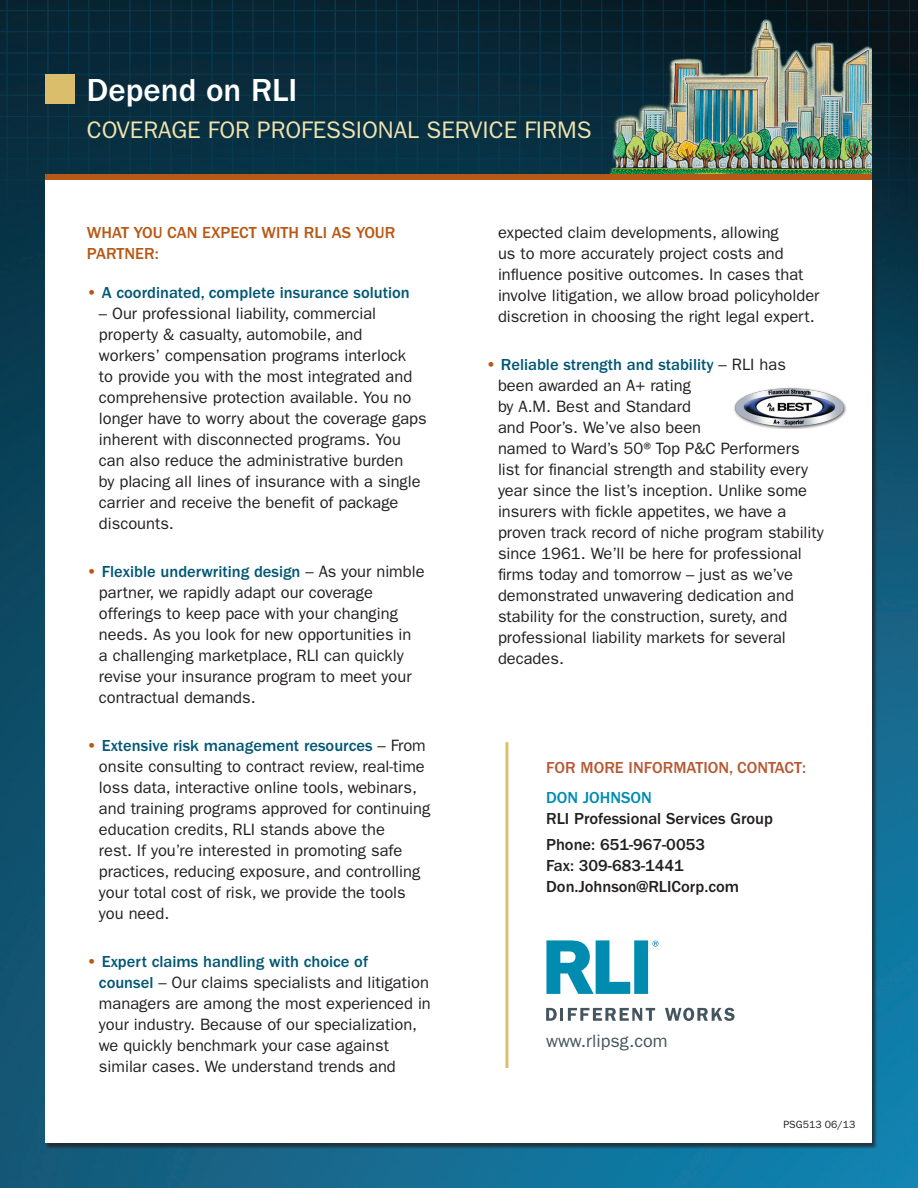
<style>
.page{position:relative;width:918px;height:1188px;background:#fff}
.page>*{position:absolute;margin:0;border:0;box-sizing:border-box;transform-origin:0 0}
.t1{font:500 33px "ITC Franklin Gothic Std";color:#fff}
.t2{font:24px "ITC Franklin Gothic Std";color:#f0e3af}
.t3{font:18px "ITC Franklin Gothic Std";color:#45555f}
.t4{font:16.5px/21px "ITC Franklin Gothic Std";color:#231f20}
.t5{font:500 16.5px "ITC Franklin Gothic Std";color:#231f20}
.t6{font:500 16.5px "ITC Franklin Gothic Std";color:#005774}
.t7{font:500 16.5px/21px "ITC Franklin Gothic Std";color:#b95814}
.t8{font:500 16.5px "ITC Franklin Gothic Std";color:#b65934}
.t9{font:500 16.5px "ITC Franklin Gothic Std";color:#008bb0}
.t10{font:10.5px "ITC Franklin Gothic Std";color:#231f20}
.s1{font-weight:600;color:#b95814}
.s2{font-weight:500;color:#005774}
</style>
<div class="page">
<img style="left:0;top:235px;width:918px;height:953px">
<img style="left:0;top:0;width:918px;height:235px">
<img style="left:565px;top:16px;width:307px;height:158px">
<div style="left:45px;top:180px;width:827px;height:963px;background:#fff"></div>
<svg style="left:546px;top:1008px;width:109px;height:13px"></svg>
<svg style="left:665px;top:1008px;width:70px;height:13px"></svg>
<svg style="left:546px;top:940px;width:112px;height:54px"></svg>
<img style="left:734px;top:387px;width:113px;height:41px">
<hr style="left:505px;top:742px;width:3px;height:326px;background:#dbbf6b">
<div style="left:45px;top:74px;width:30px;height:30px;background:#dbbe6b"></div>
<div style="left:45px;top:174px;width:827px;height:6px;background:#b95814"></div>
<p class="t1" style="left:87px;top:71px;width:212px">Depend on RLI</p>
<p class="t2" style="left:87px;top:116px;width:506px">COVERAGE FOR PROFESSIONAL SERVICE FIRMS</p>
<p class="t7" style="left:87px;top:222px;width:310px">WHAT YOU CAN EXPECT WITH RLI AS YOUR<br>PARTNER:</p>
<p class="t6" style="left:87px;top:283px;width:324px"><span class="s1">•</span> A coordinated, complete insurance solution</p>
<p class="t4" style="left:99px;top:303px;width:329px">– Our professional liability, commercial property &amp; casualty, automobile, and workers’ compensation programs interlock<br>to provide you with the most integrated and comprehensive protection available. You no longer have to worry about the coverage gaps inherent with disconnected programs. You can also reduce the administrative burden<br>by placing all lines of insurance with a single carrier and receive the benefit of package discounts.</p>
<p class="t4" style="left:99px;top:561px;width:327px;text-indent:-12px"><span class="s1">•</span> <span class="s2">Flexible underwriting design</span> – As your nimble partner, we rapidly adapt our coverage offerings to keep pace with your changing needs. As you look for new opportunities in<br>a challenging marketplace, RLI can quickly revise your insurance program to meet your contractual demands.</p>
<p class="t4" style="left:99px;top:735px;width:333px;text-indent:-12px"><span class="s1">•</span> <span class="s2">Extensive risk management resources</span> – From onsite consulting to contract review, real-time loss data, interactive online tools, webinars, and training programs approved for continuing education credits, RLI stands above the<br>rest. If you’re interested in promoting safe practices, reducing exposure, and controlling your total cost of risk, we provide the tools you need.</p>
<p class="t4" style="left:99px;top:951px;width:333px;text-indent:-12px"><span class="s1">•</span> <span class="s2">Expert claims handling with choice of<br>counsel</span> – Our claims specialists and litigation managers are among the most experienced in your industry. Because of our specialization, we quickly benchmark your case against similar cases. We understand trends and</p>
<p class="t4" style="left:498px;top:222px;width:323px">expected claim developments, allowing<br>us to more accurately project costs and influence positive outcomes. In cases that involve litigation, we allow broad policyholder discretion in choosing the right legal expert.</p>
<p class="t4" style="left:498px;top:354px;width:327px;text-indent:-12px"><span class="s1">•</span> <span class="s2">Reliable strength and stability</span> – RLI has been awarded an A+ rating<br>by A.M. Best and Standard<br>and Poor’s. We’ve also been<br>named to Ward’s 50®Top P&amp;C Performers list for financial strength and stability every year since the list’s inception. Unlike some insurers with fickle appetites, we have a proven track record of niche program stability since 1961. We’ll be here for professional firms today and tomorrow – just as we’ve demonstrated unwavering dedication and stability for the construction, surety, and professional liability markets for several decades.</p>
<p class="t8" style="left:546px;top:759px;width:262px">FOR MORE INFORMATION, CONTACT:</p>
<p class="t9" style="left:546px;top:789px;width:107px">DON JOHNSON</p>
<p class="t5" style="left:546px;top:810px;width:228px">RLI Professional Services Group</p>
<p class="t5" style="left:546px;top:835px;width:160px">Phone: 651-967-0053</p>
<p class="t5" style="left:546px;top:856px;width:139px">Fax: 309-683-1441</p>
<p class="t5" style="left:546px;top:877px;width:195px">Don.Johnson@RLICorp.com</p>
<p class="t3" style="left:546px;top:1031px;width:123px">www.rlipsg.com</p>
<p class="t10" style="left:783px;top:1118px;width:74px">PSG513 06/13</p>
</div>
